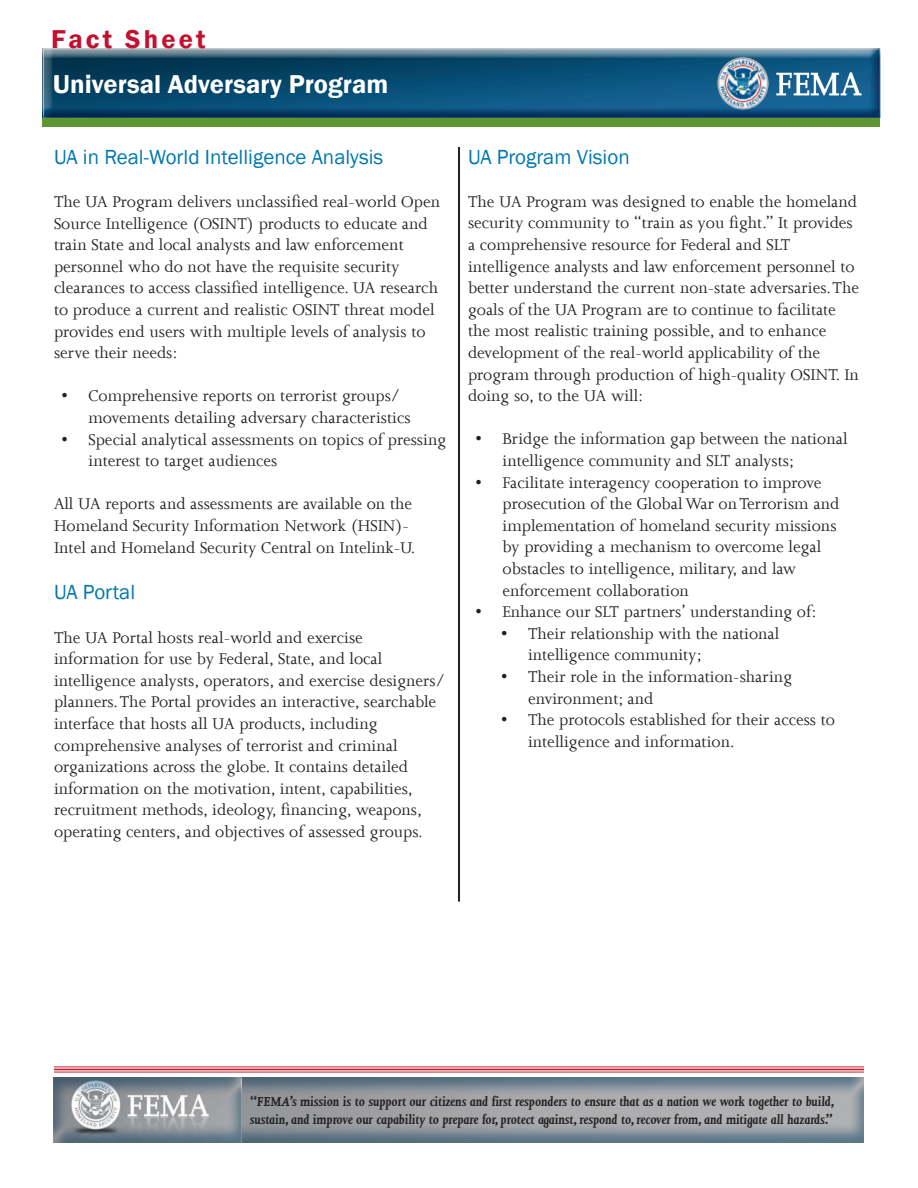
<style>
.page{position:relative;width:918px;height:1188px;background:#fff}
.page>*{position:absolute;margin:0;border:0;box-sizing:border-box;transform-origin:0 0}
.t1{font:600 26.55px "Franklin Gothic";color:#fff}
.t2{font:600 26.55px "Franklin Gothic";letter-spacing:.12em;color:#c3102f}
.t3{font:21px "Franklin Gothic";color:#0078ae}
.t4{font:18px/21.6px "Joanna";color:#231f20}
.t5{font:italic 700 15px/18px "Joanna";color:#231f20}
.s1{font-family:"Times New Roman"}
</style>
<div class="page">
<div style="left:42px;top:113px;width:838px;height:14px;background:#5c9731"></div>
<div style="left:42px;top:48px;width:841px;height:71px;background:#005187;opacity:.75"></div>
<img style="left:712px;top:56px;width:152px;height:55px">
<hr style="left:54px;top:1066px;width:810px;height:1px;background:#c42032">
<hr style="left:54px;top:1069px;width:810px;height:1px;background:#c42032">
<hr style="left:54px;top:1072px;width:810px;height:1px;background:#c42032">
<div style="left:205px;top:1075px;width:660px;height:69px;background:#005187;opacity:.5"></div>
<div style="left:54px;top:1077px;width:190px;height:68px;background:#005187;opacity:.5"></div>
<hr style="left:459px;top:147px;width:1px;height:755px;background:#231f20">
<hr style="left:458px;top:147px;width:1px;height:755px;background:#231f20">
<h1 class="t2" style="left:51px;top:22px;width:156px">Fact Sheet</h1>
<h1 class="t1" style="left:53px;top:68px;width:337px">Universal Adversary Program</h1>
<p class="t3" style="left:54px;top:144px;width:331px">UA in Real-World Intelligence Analysis</p>
<p class="t4" style="left:54px;top:191px;width:388px">The UA Program delivers unclassified real-world Open Source Intelligence (OSINT) products to educate and train State and local analysts and law enforcement personnel who do not have the requisite security clearances to access classified intelligence. UA research to produce a current and realistic OSINT threat model provides end users with multiple levels of analysis to serve their needs:</p>
<p class="t4" style="left:89px;top:385px;width:324px;text-indent:-27px"><span class="s1">•</span> Comprehensive reports on terrorist groups/ movements detailing adversary characteristics</p>
<p class="t4" style="left:89px;top:429px;width:359px;text-indent:-27px"><span class="s1">•</span> Special analytical assessments on topics of pressing interest to target audiences</p>
<p class="t4" style="left:54px;top:493px;width:363px">All UA reports and assessments are available on the<br>Homeland Security Information Network (HSIN)-<br>Intel and Homeland Security Central on Intelink-U.</p>
<p class="t3" style="left:54px;top:579px;width:83px">UA Portal</p>
<p class="t4" style="left:54px;top:627px;width:392px">The UA Portal hosts real-world and exercise information for use by Federal, State, and local intelligence analysts, operators, and exercise designers/ planners. The Portal provides an interactive, searchable interface that hosts all UA products, including comprehensive analyses of terrorist and criminal organizations across the globe. It contains detailed information on the motivation, intent, capabilities, recruitment methods, ideology, financing, weapons, operating centers, and objectives of assessed groups.</p>
<p class="t3" style="left:468px;top:144px;width:163px">UA Program Vision</p>
<p class="t4" style="left:468px;top:191px;width:393px">The UA Program was designed to enable the homeland security community to “train as you fight.” It provides a comprehensive resource for Federal and SLT intelligence analysts and law enforcement personnel to better understand the current non-state adversaries. The goals of the UA Program are to continue to facilitate the most realistic training possible, and to enhance development of the real-world applicability of the program through production of high-quality OSINT. In doing so, to the UA will:</p>
<p class="t4" style="left:503px;top:428px;width:347px;text-indent:-27px"><span class="s1">•</span> Bridge the information gap between the national intelligence community and SLT analysts;</p>
<p class="t4" style="left:503px;top:472px;width:338px;text-indent:-27px"><span class="s1">•</span> Facilitate interagency cooperation to improve prosecution of the Global War on Terrorism and implementation of homeland security missions by providing a mechanism to overcome legal obstacles to intelligence, military, and law enforcement collaboration</p>
<p class="t4" style="left:476px;top:601px;width:343px"><span class="s1">•</span> Enhance our SLT partners’ understanding of:</p>
<p class="t4" style="left:528px;top:623px;width:253px;text-indent:-27px"><span class="s1">•</span> Their relationship with the national intelligence community;</p>
<p class="t4" style="left:528px;top:666px;width:266px;text-indent:-27px"><span class="s1">•</span> Their role in the information-sharing environment; and</p>
<p class="t4" style="left:528px;top:709px;width:309px;text-indent:-27px"><span class="s1">•</span> The protocols established for their access to intelligence and information.</p>
<p class="t5" style="left:250px;top:1092px;width:586px">“FEMA’s mission is to support our citizens and first responders to ensure that as a nation we work together to build, sustain, and improve our capability to prepare for, protect against, respond to, recover from, and mitigate all hazards.”</p>
</div>
